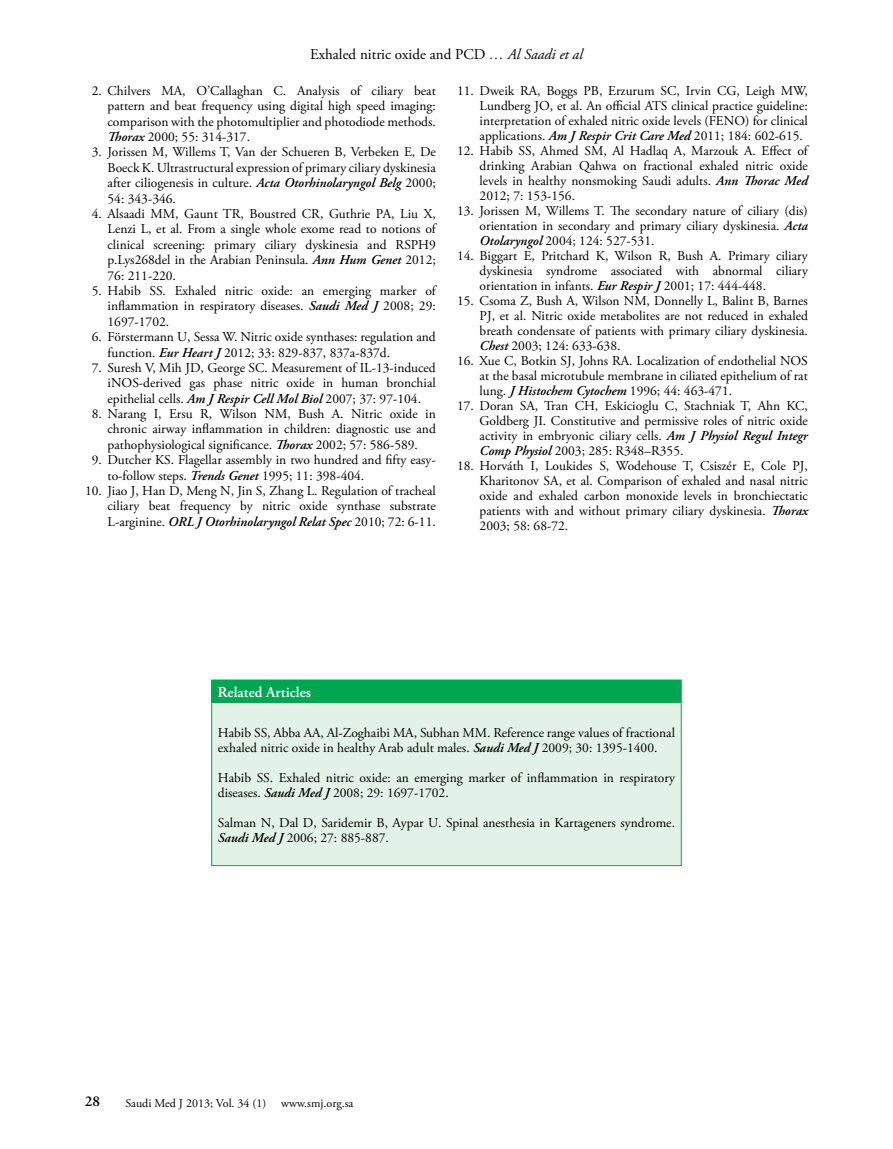
<style>
.page{position:relative;width:893px;height:1149px;background:#fff}
.page>*{position:absolute;margin:0;border:0;box-sizing:border-box;transform-origin:0 0}
.t1{font:15px "Adobe Garamond Pro";color:#000}
.t2{font:600 15px "Adobe Garamond Pro";color:#fff}
.t3{font:600 15px "Adobe Garamond Pro";color:#000}
.t4{font:13.5px/15px "Adobe Garamond Pro";color:#000;text-align:justify}
.t5{font:12px "Adobe Garamond Pro";color:#000}
.s1{font-style:italic}
.s2{font-weight:600;font-style:italic}
</style>
<div class="page">
<div style="left:212px;top:680px;width:469px;height:23px;background:#00a651"></div>
<div style="left:212px;top:703px;width:469px;height:162px;background:#e3f2e7"></div>
<div style="left:212px;top:679px;width:469px;height:186px;border:1px solid #00a651"></div>
<p class="t1" style="left:310px;top:45px;width:274px">Exhaled nitric oxide and PCD <span class="s1">… Al Saadi et al</span></p>
<p class="t4" style="left:108px;top:83px;width:330px;line-height:15.5px;text-indent:-16px">2. Chilvers MA, O’Callaghan C. Analysis of ciliary beat pattern and beat frequency using digital high speed imaging: comparison with the photomultiplier and photodiode methods.<br><span class="s2">Thorax</span> 2000; 55: 314-317.</p>
<p class="t4" style="left:108px;top:145px;width:330px;line-height:15.5px;text-indent:-16px">3. Jorissen M, Willems T, Van der Schueren B, Verbeken E, De Boeck K. Ultrastructural expression of primary ciliary dyskinesia after ciliogenesis in culture. <span class="s2">Acta Otorhinolaryngol Belg</span> 2000; 54: 343-346.</p>
<p class="t4" style="left:108px;top:206px;width:330px;line-height:15.5px;text-indent:-16px">4. Alsaadi MM, Gaunt TR, Boustred CR, Guthrie PA, Liu X, Lenzi L, et al. From a single whole exome read to notions of clinical screening: primary ciliary dyskinesia and RSPH9 p.Lys268del in the Arabian Peninsula. <span class="s2">Ann Hum Genet</span> 2012; 76: 211-220.</p>
<p class="t4" style="left:108px;top:283px;width:330px;line-height:15.5px;text-indent:-16px">5. Habib SS. Exhaled nitric oxide: an emerging marker of inflammation in respiratory diseases. <span class="s2">Saudi Med J</span> 2008; 29:<br>1697-1702.</p>
<p class="t4" style="left:108px;top:329px;width:330px;line-height:15.5px;text-indent:-16px">6. Förstermann U, Sessa W. Nitric oxide synthases: regulation and function. <span class="s2">Eur Heart J</span> 2012; 33: 829-837, 837a-837d.</p>
<p class="t4" style="left:108px;top:360px;width:330px;line-height:15.5px;text-indent:-16px">7. Suresh V, Mih JD, George SC. Measurement of IL-13-induced iNOS-derived gas phase nitric oxide in human bronchial epithelial cells. <span class="s2">Am J Respir Cell Mol Biol</span> 2007; 37: 97-104.</p>
<p class="t4" style="left:108px;top:406px;width:330px;line-height:15.5px;text-indent:-16px">8. Narang I, Ersu R, Wilson NM, Bush A. Nitric oxide in chronic airway inflammation in children: diagnostic use and pathophysiological significance. <span class="s2">Thorax</span> 2002; 57: 586-589.</p>
<p class="t4" style="left:108px;top:452px;width:330px;line-height:15.5px;text-indent:-16px">9. Dutcher KS. Flagellar assembly in two hundred and fifty easy&shy;to-follow steps. <span class="s2">Trends Genet</span> 1995; 11: 398-404.</p>
<p class="t4" style="left:108px;top:483px;width:330px;line-height:15.5px;text-indent:-23px">10. Jiao J, Han D, Meng N, Jin S, Zhang L. Regulation of tracheal ciliary beat frequency by nitric oxide synthase substrate L-arginine. <span class="s2">ORL J Otorhinolaryngol Relat Spec</span> 2010; 72: 6-11.</p>
<p class="t4" style="left:480px;top:84px;width:330px;text-indent:-23px">11. Dweik RA, Boggs PB, Erzurum SC, Irvin CG, Leigh MW, Lundberg JO, et al. An official ATS clinical practice guideline: interpretation of exhaled nitric oxide levels (FENO) for clinical applications. <span class="s2">Am J Respir Crit Care Med</span> 2011; 184: 602-615.</p>
<p class="t4" style="left:480px;top:144px;width:330px;text-indent:-23px">12. Habib SS, Ahmed SM, Al Hadlaq A, Marzouk A. Effect of drinking Arabian Qahwa on fractional exhaled nitric oxide levels in healthy nonsmoking Saudi adults. <span class="s2">Ann Thorac Med </span>2012; 7: 153-156.</p>
<p class="t4" style="left:480px;top:204px;width:330px;text-indent:-23px">13. Jorissen M, Willems T. The secondary nature of ciliary (dis) orientation in secondary and primary ciliary dyskinesia. <span class="s2">Acta Otolaryngol</span> 2004; 124: 527-531.</p>
<p class="t4" style="left:480px;top:249px;width:330px;text-indent:-23px">14. Biggart E, Pritchard K, Wilson R, Bush A. Primary ciliary dyskinesia syndrome associated with abnormal ciliary orientation in infants. <span class="s2">Eur Respir J</span> 2001; 17: 444-448.</p>
<p class="t4" style="left:480px;top:294px;width:330px;text-indent:-23px">15. Csoma Z, Bush A, Wilson NM, Donnelly L, Balint B, Barnes PJ, et al. Nitric oxide metabolites are not reduced in exhaled breath condensate of patients with primary ciliary dyskinesia.<br><span class="s2">Chest</span> 2003; 124: 633-638.</p>
<p class="t4" style="left:480px;top:354px;width:330px;text-indent:-23px">16. Xue C, Botkin SJ, Johns RA. Localization of endothelial NOS at the basal microtubule membrane in ciliated epithelium of rat lung. <span class="s2">J Histochem Cytochem</span> 1996; 44: 463-471.</p>
<p class="t4" style="left:480px;top:399px;width:330px;text-indent:-23px">17. Doran SA, Tran CH, Eskicioglu C, Stachniak T, Ahn KC, Goldberg JI. Constitutive and permissive roles of nitric oxide activity in embryonic ciliary cells. <span class="s2">Am J Physiol Regul Integr Comp Physiol</span> 2003; 285: R348–R355.</p>
<p class="t4" style="left:480px;top:459px;width:330px;text-indent:-23px">18. Horváth I, Loukides S, Wodehouse T, Csiszér E, Cole PJ, Kharitonov SA, et al. Comparison of exhaled and nasal nitric oxide and exhaled carbon monoxide levels in bronchiectatic patients with and without primary ciliary dyskinesia. <span class="s2">Thorax </span>2003; 58: 68-72.</p>
<p class="t2" style="left:218px;top:683px;width:95px">Related Articles</p>
<p class="t4" style="left:218px;top:725px;width:459px">Habib SS, Abba AA, Al-Zoghaibi MA, Subhan MM. Reference range values of fractional exhaled nitric oxide in healthy Arab adult males. <span class="s2">Saudi Med J</span> 2009; 30: 1395-1400.</p>
<p class="t4" style="left:218px;top:770px;width:459px">Habib SS. Exhaled nitric oxide: an emerging marker of inflammation in respiratory diseases. <span class="s2">Saudi Med J</span> 2008; 29: 1697-1702.</p>
<p class="t4" style="left:218px;top:815px;width:459px">Salman N, Dal D, Saridemir B, Aypar U. Spinal anesthesia in Kartageners syndrome.<br><span class="s2">Saudi Med J</span> 2006; 27: 885-887.</p>
<p class="t3" style="left:85px;top:1092px;width:17px">28</p>
<p class="t5" style="left:126px;top:1095px;width:142px">Saudi Med J 2013; Vol. 34 (1)</p>
<p class="t5" style="left:281px;top:1095px;width:74px">www.smj.org.sa</p>
</div>
